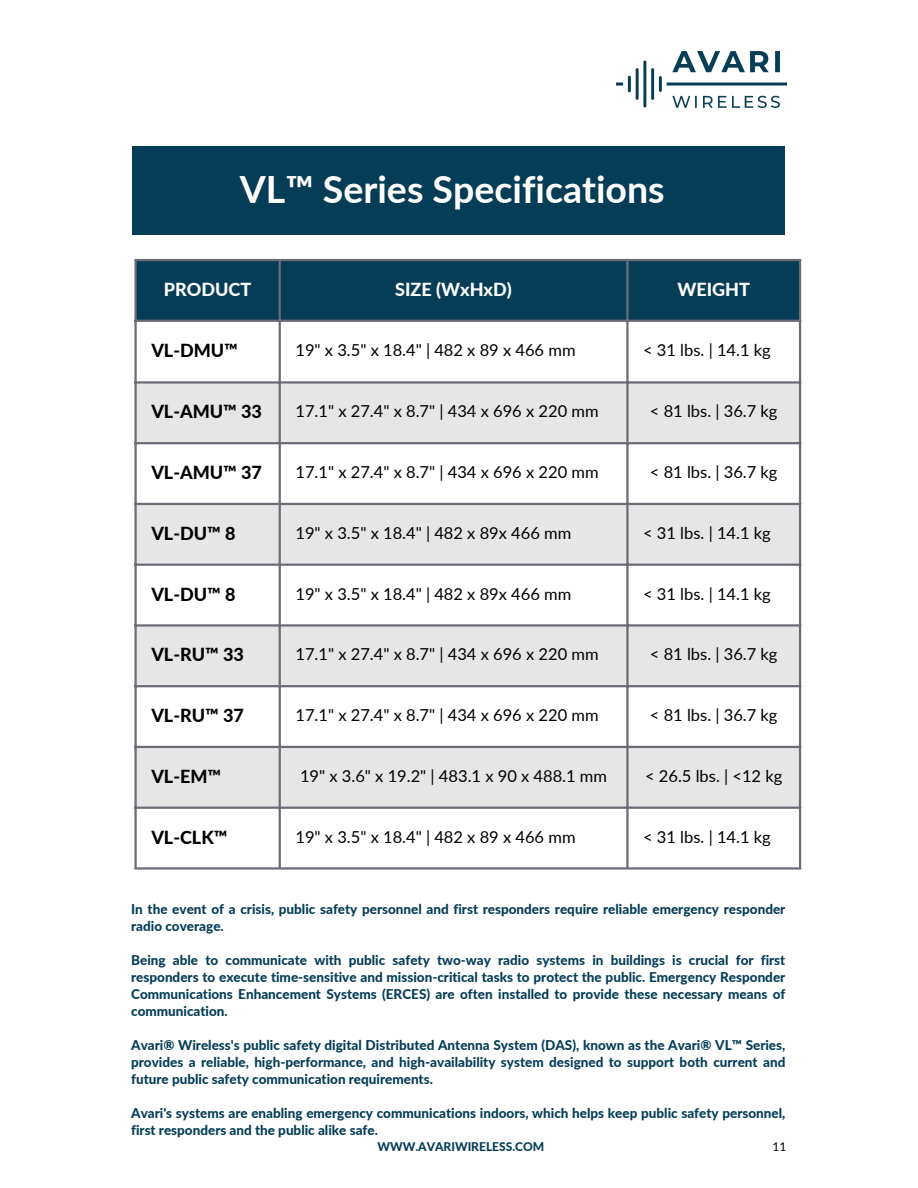
<style>
.page{position:relative;width:918px;height:1188px;background:#fff}
.page>*{position:absolute;margin:0;border:0;box-sizing:border-box;transform-origin:0 0}
.t1{font:700 37.5px "Lato";color:#fff}
.t2{font:800 18px "Lato";color:#000}
.t3{font:800 18px "Lato";color:#fff}
.t4{font:16.5px "Lato";color:#000}
.t5{font:800 13.5px/17px "Lato";color:#053d57}
.t6{font:800 12px "Lato";color:#053d57}
.t7{font:12px "Lato";color:#000}
</style>
<div class="page">
<img style="left:617px;top:52px;width:169px;height:56px">
<div style="left:137px;top:261px;width:662px;height:59px;background:#053d57"></div>
<svg style="left:137px;top:384px;width:662px;height:423px;fill:#e7e6e6"></svg>
<svg style="left:281px;top:444px;width:518px;height:302px"></svg>
<hr style="left:134px;top:261px;width:3px;height:606px;background:#6b6d76">
<hr style="left:279px;top:261px;width:2px;height:606px;background:#6b6d76">
<hr style="left:626px;top:261px;width:3px;height:606px;background:#6b6d76">
<hr style="left:799px;top:261px;width:2px;height:606px;background:#6b6d76">
<hr style="left:134px;top:259px;width:667px;height:2px;background:#6b6d76">
<hr style="left:134px;top:320px;width:667px;height:2px;background:#6b6d76">
<hr style="left:134px;top:381px;width:667px;height:3px;background:#6b6d76">
<hr style="left:134px;top:442px;width:667px;height:2px;background:#6b6d76">
<hr style="left:134px;top:503px;width:667px;height:2px;background:#6b6d76">
<hr style="left:134px;top:564px;width:667px;height:2px;background:#6b6d76">
<hr style="left:134px;top:624px;width:667px;height:3px;background:#6b6d76">
<hr style="left:134px;top:685px;width:667px;height:2px;background:#6b6d76">
<hr style="left:134px;top:746px;width:667px;height:2px;background:#6b6d76">
<hr style="left:134px;top:807px;width:667px;height:2px;background:#6b6d76">
<hr style="left:134px;top:867px;width:667px;height:3px;background:#6b6d76">
<div style="left:133px;top:146px;width:652px;height:88px;background:#053d57"></div>
<p class="t1" style="left:240px;top:166px;width:426px">VL™ Series Specifications</p>
<p class="t3" style="left:164px;top:278px;width:89px">PRODUCT</p>
<p class="t3" style="left:395px;top:278px;width:118px">SIZE (WxHxD)</p>
<p class="t3" style="left:677px;top:278px;width:74px">WEIGHT</p>
<p class="t2" style="left:151px;top:339px;width:88px">VL-DMU™</p>
<p class="t4" style="left:295px;top:339px;width:282px">19" x 3.5" x 18.4" | 482 x 89 x 466 mm</p>
<p class="t4" style="left:643px;top:339px;width:129px">&lt; 31 lbs. | 14.1 kg</p>
<p class="t2" style="left:151px;top:401px;width:112px">VL-AMU™ 33</p>
<p class="t4" style="left:295px;top:401px;width:305px">17.1" x 27.4" x 8.7" | 434 x 696 x 220 mm</p>
<p class="t4" style="left:650px;top:401px;width:129px">&lt; 81 lbs. | 36.7 kg</p>
<p class="t2" style="left:151px;top:461px;width:112px">VL-AMU™ 37</p>
<p class="t4" style="left:295px;top:462px;width:305px">17.1" x 27.4" x 8.7" | 434 x 696 x 220 mm</p>
<p class="t4" style="left:650px;top:462px;width:129px">&lt; 81 lbs. | 36.7 kg</p>
<p class="t2" style="left:151px;top:522px;width:86px">VL-DU™ 8</p>
<p class="t4" style="left:295px;top:523px;width:277px">19" x 3.5" x 18.4" | 482 x 89x 466 mm</p>
<p class="t4" style="left:643px;top:523px;width:129px">&lt; 31 lbs. | 14.1 kg</p>
<p class="t2" style="left:151px;top:583px;width:86px">VL-DU™ 8</p>
<p class="t4" style="left:295px;top:583px;width:277px">19" x 3.5" x 18.4" | 482 x 89x 466 mm</p>
<p class="t4" style="left:643px;top:583px;width:129px">&lt; 31 lbs. | 14.1 kg</p>
<p class="t2" style="left:151px;top:644px;width:94px">VL-RU™ 33</p>
<p class="t4" style="left:295px;top:644px;width:305px">17.1" x 27.4" x 8.7" | 434 x 696 x 220 mm</p>
<p class="t4" style="left:650px;top:644px;width:129px">&lt; 81 lbs. | 36.7 kg</p>
<p class="t2" style="left:151px;top:704px;width:94px">VL-RU™ 37</p>
<p class="t4" style="left:295px;top:705px;width:305px">17.1" x 27.4" x 8.7" | 434 x 696 x 220 mm</p>
<p class="t4" style="left:650px;top:705px;width:129px">&lt; 81 lbs. | 36.7 kg</p>
<p class="t2" style="left:151px;top:765px;width:71px">VL-EM™</p>
<p class="t4" style="left:300px;top:766px;width:308px">19" x 3.6" x 19.2" | 483.1 x 90 x 488.1 mm</p>
<p class="t4" style="left:645px;top:766px;width:139px">&lt; 26.5 lbs. | &lt;12 kg</p>
<p class="t2" style="left:151px;top:826px;width:78px">VL-CLK™</p>
<p class="t4" style="left:295px;top:826px;width:282px">19" x 3.5" x 18.4" | 482 x 89 x 466 mm</p>
<p class="t4" style="left:643px;top:826px;width:129px">&lt; 31 lbs. | 14.1 kg</p>
<p class="t5" style="left:131px;top:900px;width:656px">In the event of a crisis, public safety personnel and first responders require reliable emergency responder radio coverage.</p>
<p class="t5" style="left:131px;top:951px;width:656px;text-align:justify">Being able to communicate with public safety two-way radio systems in buildings is crucial for first responders to execute time-sensitive and mission-critical tasks to protect the public. Emergency Responder Communications Enhancement Systems (ERCES) are often installed to provide these necessary means of communication.</p>
<p class="t5" style="left:131px;top:1036px;width:656px;text-align:justify">Avari® Wireless's public safety digital Distributed Antenna System (DAS), known as the Avari® VL™ Series, provides a reliable, high-performance, and high-availability system designed to support both current and future public safety communication requirements.</p>
<p class="t5" style="left:131px;top:1104px;width:656px">Avari's systems are enabling emergency communications indoors, which helps keep public safety personnel, first responders and the public alike safe.</p>
<p class="t6" style="left:377px;top:1139px;width:168px">WWW.AVARIWIRELESS.COM</p>
<p class="t7" style="left:772px;top:1139px;width:15px">11</p>
</div>
